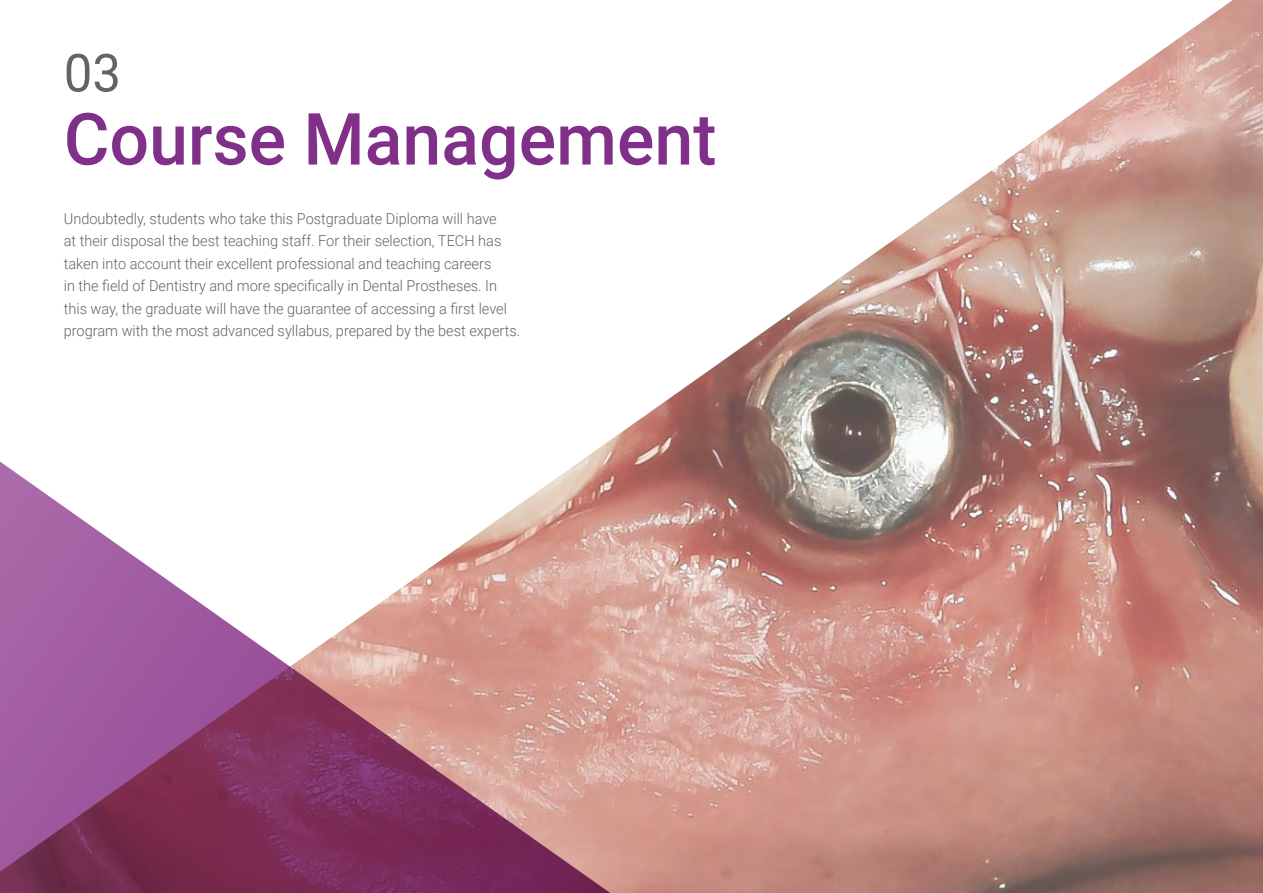
<style>
.page{position:relative;width:1263px;height:893px;background:#fff}
.page>*{position:absolute;margin:0;border:0;box-sizing:border-box;transform-origin:0 0}
.t1{font:500 72px "Roboto";color:#813089}
.t2{font:52.5px "Roboto";color:#61646a}
.t3{font:300 15px/22.5px "Roboto";color:#61646a}
</style>
<div class="page">
<img style="left:602px;top:0;width:661px;height:893px">
<svg style="left:0;top:446px;width:640px;height:447px"></svg>
<h2 class="t2" style="left:64px;top:36px;width:59px">03</h2>
<h1 class="t1" style="left:64px;top:89px;width:654px">Course Management</h1>
<p class="t3" style="left:64px;top:207px;width:458px">Undoubtedly, students who take this Postgraduate Diploma will have<br>at their disposal the best teaching staff. For their selection, TECH has taken into account their excellent professional and teaching careers<br>in the field of Dentistry and more specifically in Dental Prostheses. In this way, the graduate will have the guarantee of accessing a first level program with the most advanced syllabus, prepared by the best experts.</p>
</div>
